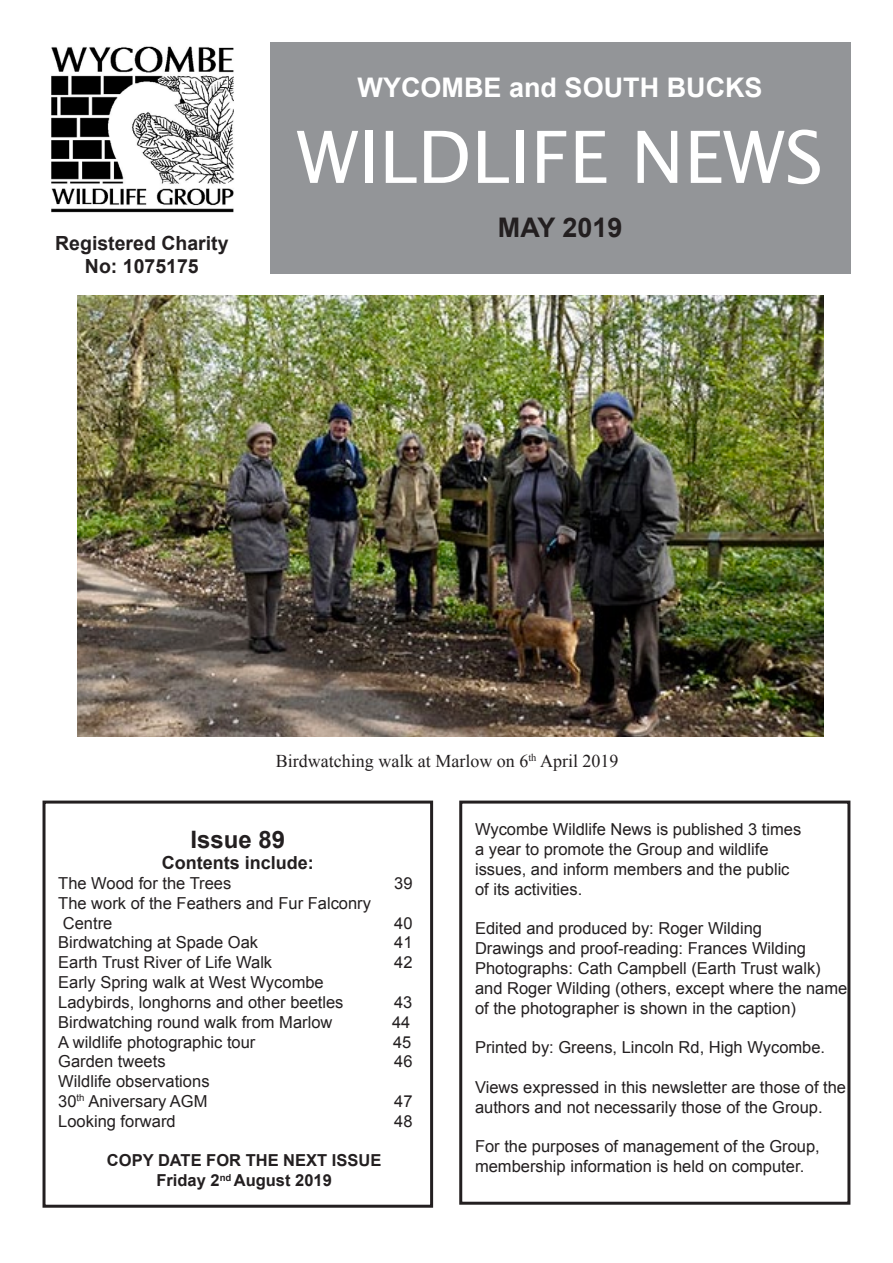
<style>
.page{position:relative;width:893px;height:1263px;background:#fff}
.page>*{position:absolute;margin:0;border:0;box-sizing:border-box;transform-origin:0 0}
.t1{font:72px "Lucida Grande";color:#fff}
.t2{font:700 27px "Arial";color:#fff}
.t3{font:700 27px "Arial";color:#231f20}
.t4{font:700 24px "Arial";color:#231f20}
.t5{font:700 19.5px/23.4px "Arial";color:#231f20;text-align:center}
.t6{font:18px "Times New Roman";color:#231f20}
.t7{font:700 18px "Arial";color:#231f20}
.t8{font:16.5px/19.8px "Arial";color:#231f20}
.t9{font:700 16.5px/19.8px "Arial";color:#231f20;text-align:center}
</style>
<div class="page">
<div style="left:270px;top:43px;width:580px;height:231px;background:#939598"></div>
<img style="left:51px;top:46px;width:183px;height:167px">
<div style="left:43px;top:800px;width:390px;height:408px;border:3px solid #231f20"></div>
<div style="left:459px;top:800px;width:391px;height:405px;border:3px solid #231f20"></div>
<img style="left:77px;top:296px;width:746px;height:440px">
<h2 class="t2" style="left:358px;top:70px;width:407px">WYCOMBE and SOUTH BUCKS</h2>
<p class="t5" style="left:55px;top:232px;width:175px">Registered Charity<br>No: 1075175</p>
<h1 class="t1" style="left:297px;top:116px;width:528px">WILDLIFE NEWS</h1>
<h2 class="t3" style="left:498px;top:209px;width:126px">MAY 2019</h2>
<p class="t6" style="left:276px;top:749px;width:344px">Birdwatching walk at Marlow on 6<sup>th</sup> April 2019</p>
<h3 class="t4" style="left:190px;top:823px;width:96px">Issue 89</h3>
<p class="t7" style="left:162px;top:851px;width:154px">Contents include:</p>
<p class="t8" style="left:58px;top:873px;width:175px">The Wood for the Trees</p>
<p class="t8" style="left:394px;top:873px;width:20px">39</p>
<p class="t8" style="left:58px;top:893px;width:314px">The work of the Feathers and Fur Falconry<br>Centre</p>
<p class="t8" style="left:394px;top:913px;width:20px">40</p>
<p class="t8" style="left:58px;top:933px;width:201px">Birdwatching at Spade Oak</p>
<p class="t8" style="left:394px;top:933px;width:20px">41</p>
<p class="t8" style="left:58px;top:953px;width:215px">Earth Trust River of Life Walk</p>
<p class="t8" style="left:394px;top:953px;width:20px">42</p>
<p class="t8" style="left:58px;top:972px;width:287px">Early Spring walk at West Wycombe<br>Ladybirds, longhorns and other beetles</p>
<p class="t8" style="left:394px;top:992px;width:20px">43</p>
<p class="t8" style="left:58px;top:1012px;width:276px">Birdwatching round walk from Marlow</p>
<p class="t8" style="left:392px;top:1012px;width:20px">44</p>
<p class="t8" style="left:58px;top:1032px;width:199px">A wildlife photographic tour</p>
<p class="t8" style="left:393px;top:1032px;width:20px">45</p>
<p class="t8" style="left:58px;top:1052px;width:109px">Garden tweets</p>
<p class="t8" style="left:394px;top:1052px;width:20px">46</p>
<p class="t8" style="left:58px;top:1071px;width:153px">Wildlife observations<br>30<sup>th</sup> Aniversary AGM</p>
<p class="t8" style="left:394px;top:1091px;width:20px">47</p>
<p class="t8" style="left:58px;top:1111px;width:119px">Looking forward</p>
<p class="t8" style="left:394px;top:1111px;width:20px">48</p>
<p class="t9" style="left:107px;top:1151px;width:276px">COPY DATE FOR THE NEXT ISSUE<br>Friday 2<sup>nd</sup> August 2019</p>
<p class="t8" style="left:475px;top:820px;width:328px">Wycombe Wildlife News is published 3 times a year to promote the Group and wildlife issues, and inform members and the public of its activities.</p>
<p class="t8" style="left:475px;top:919px;width:374px">Edited and produced by: Roger Wilding<br>Drawings and proof-reading: Frances Wilding Photographs: Cath Campbell (Earth Trust walk) and Roger Wilding (others, except where the name of the photographer is shown in the caption)</p>
<p class="t8" style="left:475px;top:1038px;width:352px">Printed by: Greens, Lincoln Rd, High Wycombe.</p>
<p class="t8" style="left:475px;top:1077px;width:373px">Views expressed in this newsletter are those of the authors and not necessarily those of the Group.</p>
<p class="t8" style="left:475px;top:1137px;width:346px">For the purposes of management of the Group, membership information is held on computer.</p>
</div>
